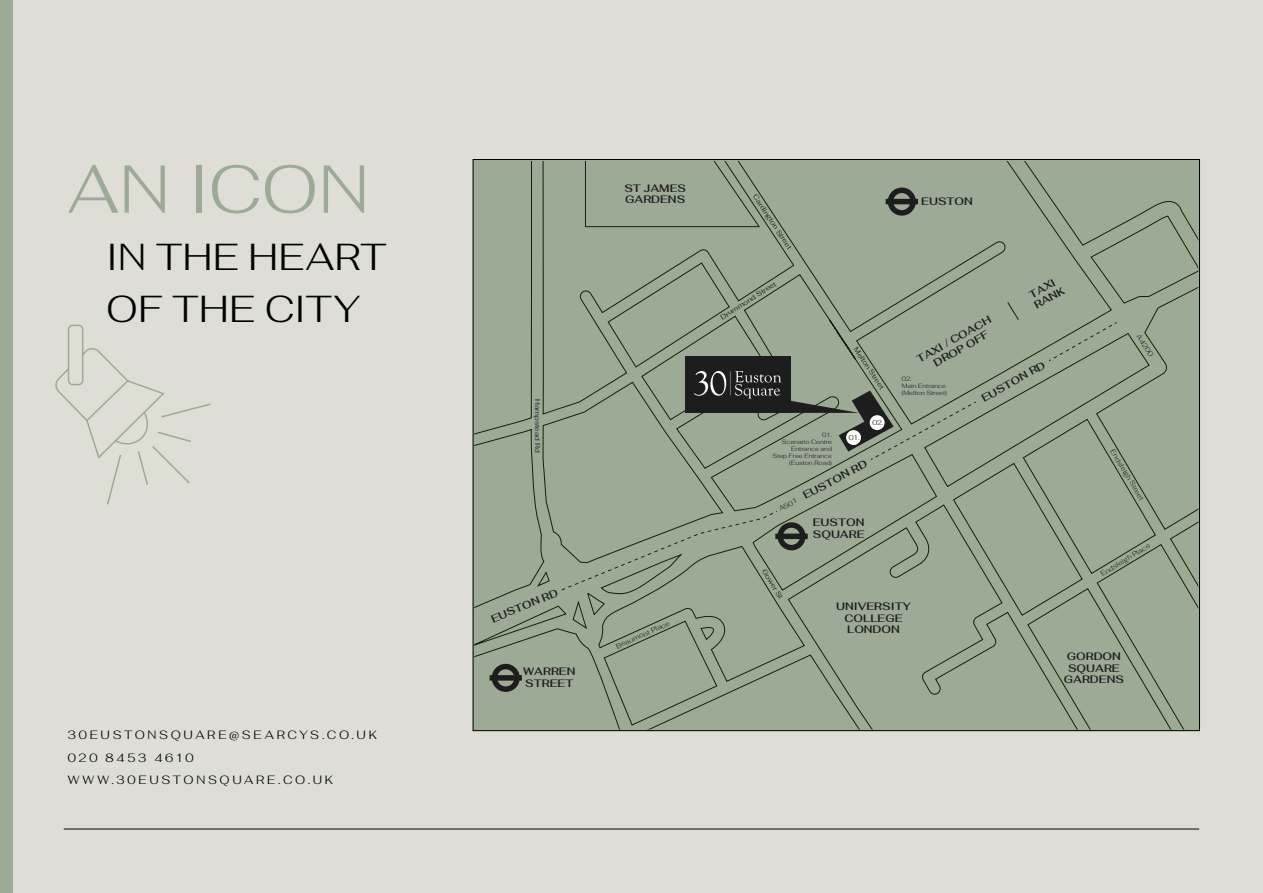
<style>
.page{position:relative;width:1263px;height:893px;background:#deded6}
.page>*{position:absolute;margin:0;border:0;box-sizing:border-box;transform-origin:0 0}
.t1{font:300 67.5px "Fahkwang";color:#9daa96}
.t2{font:300 37.5px/52.5px "Fahkwang";letter-spacing:.015em;color:#000}
.t3{font:300 12px "Fahkwang";letter-spacing:.225em;color:#000}
.t4{font:600 10.8px/11.6px "Fahkwang";color:#1e1d1d}
.t5{font:7.2px "Fahkwang";color:#1e1d1d}
.t6{font:300 7.2px "Fahkwang";color:#1e1d1d}
.t7{font:300 7.2px "Fahkwang";color:#0f2400}
.t8{font:300 6.3px/7.2px "Fahkwang";color:#1e1d1d}
.s1{font-size:5.4px}
</style>
<div class="page">
<div style="left:476px;top:162px;width:721px;height:566px;background:#9daa96"></div>
<div style="left:585px;top:162px;width:175px;height:65px;background:#9daa96"></div>
<svg style="left:1048px;top:322px;width:69px;height:40px"></svg>
<div style="left:685px;top:357px;width:106px;height:56px;background:#1e1d1d"></div>
<svg style="left:694px;top:371px;width:88px;height:27px"></svg>
<svg style="left:791px;top:391px;width:186px;height:69px"></svg>
<div style="left:870px;top:415px;width:14px;height:15px;background:#fff;border-radius:50%"></div>
<div style="left:846px;top:430px;width:15px;height:15px;background:#fff;border-radius:50%"></div>
<svg style="left:836px;top:330px;width:16px;height:25px"></svg>
<svg style="left:886px;top:188px;width:32px;height:28px"></svg>
<svg style="left:561px;top:510px;width:247px;height:81px"></svg>
<svg style="left:489px;top:664px;width:33px;height:28px"></svg>
<svg style="left:1007px;top:301px;width:12px;height:20px"></svg>
<hr style="left:64px;top:829px;width:1135px;height:1px;background:#000">
<div style="left:0;top:0;width:13px;height:893px;background:#9daa96"></div>
<svg style="left:55px;top:324px;width:156px;height:181px"></svg>
<p class="t1" style="left:68px;top:133px;width:303px">AN ICON</p>
<p class="t2" style="left:106px;top:230px;width:282px">IN THE HEART<br>OF THE CITY</p>
<p class="t3" style="left:68px;top:725px;width:311px">30EUSTONSQUARE@SEARCYS.CO.UK</p>
<p class="t3" style="left:68px;top:747px;width:127px">020 8453 4610</p>
<p class="t3" style="left:68px;top:770px;width:267px">WWW.30EUSTONSQUARE.CO.UK</p>
<p class="t5" style="left:544px;top:399px;width:55px;rotate:90deg">Hampstead Rd</p>
<p class="t4" style="left:489px;top:613px;width:73px;rotate:-22deg">EUSTON RD</p>
<p class="t4" style="left:523px;top:665px;width:54px">WARREN<br>STREET</p>
<p class="t4" style="left:624px;top:182px;width:63px">ST JAMES<br>GARDENS</p>
<p class="t6" style="left:614px;top:641px;width:59px;rotate:-24deg">Beaumont Place</p>
<p class="t5" style="left:760px;top:192px;width:66px;rotate:57deg">Cardington Street</p>
<p class="t4" style="left:921px;top:195px;width:53px">EUSTON</p>
<p class="t5" style="left:718px;top:312px;width:66px;rotate:-32deg">Drummond Street</p>
<p class="t5" style="left:861px;top:344px;width:50px;rotate:57deg">Melton Street</p>
<p class="t7" style="left:872px;top:416px;width:12px">02.</p>
<p class="t8" style="left:773px;top:431px;width:61px;text-align:right">01.<br>Scenario Centre<br>Entrance and<br>Step Free Entrance (Euston Road<span class="s1">)</span></p>
<p class="t7" style="left:849px;top:431px;width:12px">01.</p>
<p class="t4" style="left:801px;top:491px;width:73px;rotate:-28deg">EUSTON RD</p>
<p class="t6" style="left:776px;top:504px;width:21px;rotate:-27deg">A501</p>
<p class="t5" style="left:769px;top:566px;width:35px;rotate:58deg">Gower St</p>
<p class="t4" style="left:813px;top:516px;width:53px">EUSTON<br>SQUARE</p>
<p class="t4" style="left:1026px;top:290px;width:35px;rotate:-30deg">TAXI<br>RANK</p>
<p class="t4" style="left:915px;top:354px;width:85px;text-align:center;rotate:-30deg">TAXI / COACH<br>DROP OFF</p>
<p class="t4" style="left:979px;top:394px;width:73px;rotate:-30deg">EUSTON RD</p>
<p class="t8" style="left:902px;top:375px;width:47px">02.<br>Main Entrance (Melton Street)</p>
<p class="t4" style="left:836px;top:600px;width:76px;text-align:center">UNIVERSITY<br>COLLEGE<br>LONDON</p>
<p class="t6" style="left:1143px;top:332px;width:26px;rotate:57deg">A4200</p>
<p class="t6" style="left:1117px;top:446px;width:60px;rotate:59deg">Endsleigh Street</p>
<p class="t6" style="left:1098px;top:569px;width:58px;rotate:-31deg">Endsleigh Place</p>
<p class="t4" style="left:1064px;top:650px;width:61px;text-align:center">GORDON<br>SQUARE<br>GARDENS</p>
</div>
